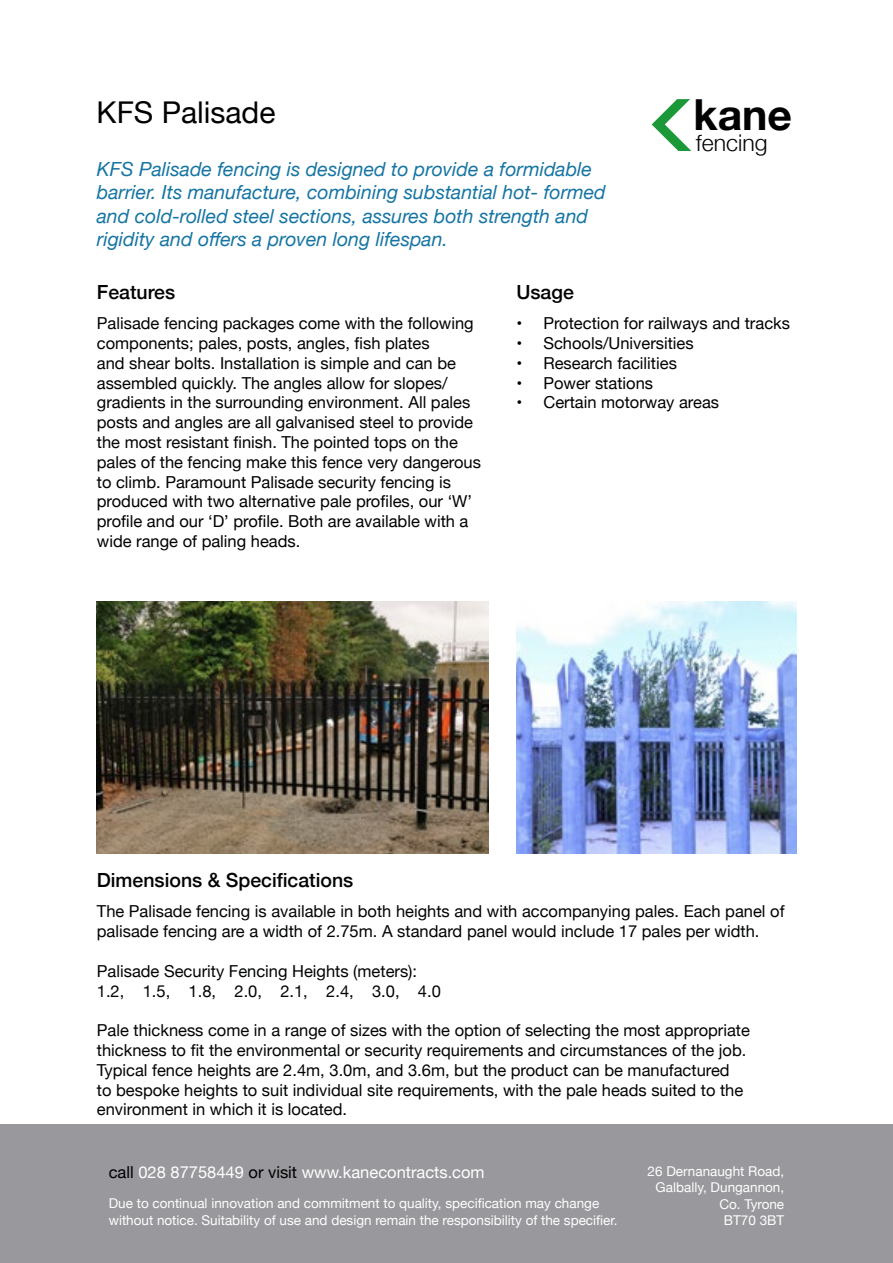
<style>
.page{position:relative;width:893px;height:1263px;background:#fff}
.page>*{position:absolute;margin:0;border:0;box-sizing:border-box;transform-origin:0 0}
.t1{font:700 42.75px "Helvetica Neue";color:#020203}
.t2{font:30px "Helvetica Neue";color:#000}
.t3{font:300 23.1px "Helvetica Neue";color:#020203}
.t4{font:italic 19.5px/23.4px "Helvetica Neue";color:#1675a3}
.t5{font:500 19.5px "Helvetica Neue";color:#020304}
.t6{font:500 19.5px "Helvetica Neue";color:#010202}
.t7{font:16.5px/19.8px "Helvetica Neue";color:#020304}
.t8{font:16.5px/19.8px "Helvetica Neue";color:#010202}
.t9{font:16.5px "Helvetica Neue";color:#000}
.t10{font:16.5px "Helvetica Neue";color:#fff}
.t11{font:13.5px/16.5px "Helvetica Neue";color:#fff}
.s1{color:#000}
</style>
<div class="page">
<div style="left:0;top:1125px;width:893px;height:138px;background:#98989d"></div>
<img style="left:97px;top:601px;width:391px;height:253px">
<img style="left:516px;top:601px;width:280px;height:252px">
<svg style="left:652px;top:99px;width:40px;height:52px"></svg>
<h2 class="t2" style="left:97px;top:91px;width:180px">KFS Palisade</h2>
<h1 class="t1" style="left:693px;top:81px;width:100px">kane</h1>
<h3 class="t3" style="left:696px;top:124px;width:73px">fencing</h3>
<p class="t4" style="left:97px;top:158px;width:510px">KFS Palisade fencing is designed to provide a formidable barrier. Its manufacture, combining substantial hot- formed and cold-rolled steel sections, assures both strength and rigidity and offers a proven long lifespan.</p>
<p class="t6" style="left:97px;top:277px;width:80px">Features</p>
<p class="t8" style="left:97px;top:314px;width:386px">Palisade fencing packages come with the following components; pales, posts, angles, fish plates<br>and shear bolts. Installation is simple and can be assembled quickly. The angles allow for slopes/ gradients in the surrounding environment. All pales posts and angles are all galvanised steel to provide the most resistant finish. The pointed tops on the pales of the fencing make this fence very dangerous to climb. <span class="s1">Paramount Palisade security fencing is produced with two alternative pale profiles, our ‘W’ profile and our ‘D’ profile. Both are available with a wide range of paling heads.</span></p>
<p class="t6" style="left:516px;top:277px;width:59px">Usage</p>
<p class="t9" style="left:516px;top:311px;width:275px">• Protection for railways and tracks</p>
<p class="t9" style="left:516px;top:331px;width:179px">• Schools/Universities</p>
<p class="t9" style="left:516px;top:351px;width:162px">• Research facilities</p>
<p class="t9" style="left:516px;top:371px;width:138px">• Power stations</p>
<p class="t9" style="left:516px;top:391px;width:204px">• Certain motorway areas</p>
<p class="t5" style="left:97px;top:865px;width:258px">Dimensions &amp; Specifications</p>
<p class="t7" style="left:97px;top:902px;width:689px">The Palisade fencing is available in both heights and with accompanying pales. Each panel of palisade fencing are a width of 2.75m. A standard panel would include 17 pales per width.</p>
<p class="t7" style="left:97px;top:962px;width:346px">Palisade Security Fencing Heights (meters):<br>1.2, 1.5, 1.8, 2.0, 2.1, 2.4, 3.0, 4.0</p>
<p class="t7" style="left:97px;top:1021px;width:655px">Pale thickness come in a range of sizes with the option of selecting the most appropriate thickness to fit the environmental or security requirements and circumstances of the job.<br>Typical fence heights are 2.4m, 3.0m, and 3.6m, but the product can be manufactured<br>to bespoke heights to suit individual site requirements, with the pale heads suited to the environment in which it is located.</p>
<p class="t10" style="left:109px;top:1161px;width:377px"><span class="s1">call</span> 028 87758449 <span class="s1">or visit</span> www.kanecontracts.com</p>
<p class="t11" style="left:109px;top:1196px;width:510px">Due to continual innovation and commitment to quality, specification may change without notice. Suitability of use and design remain the responsibility of the specifier.</p>
<p class="t11" style="left:648px;top:1163px;width:138px;text-align:right">26 Dernanaught Road,<br>Galbally, Dungannon,<br>Co. Tyrone<br>BT70 3BT</p>
</div>
